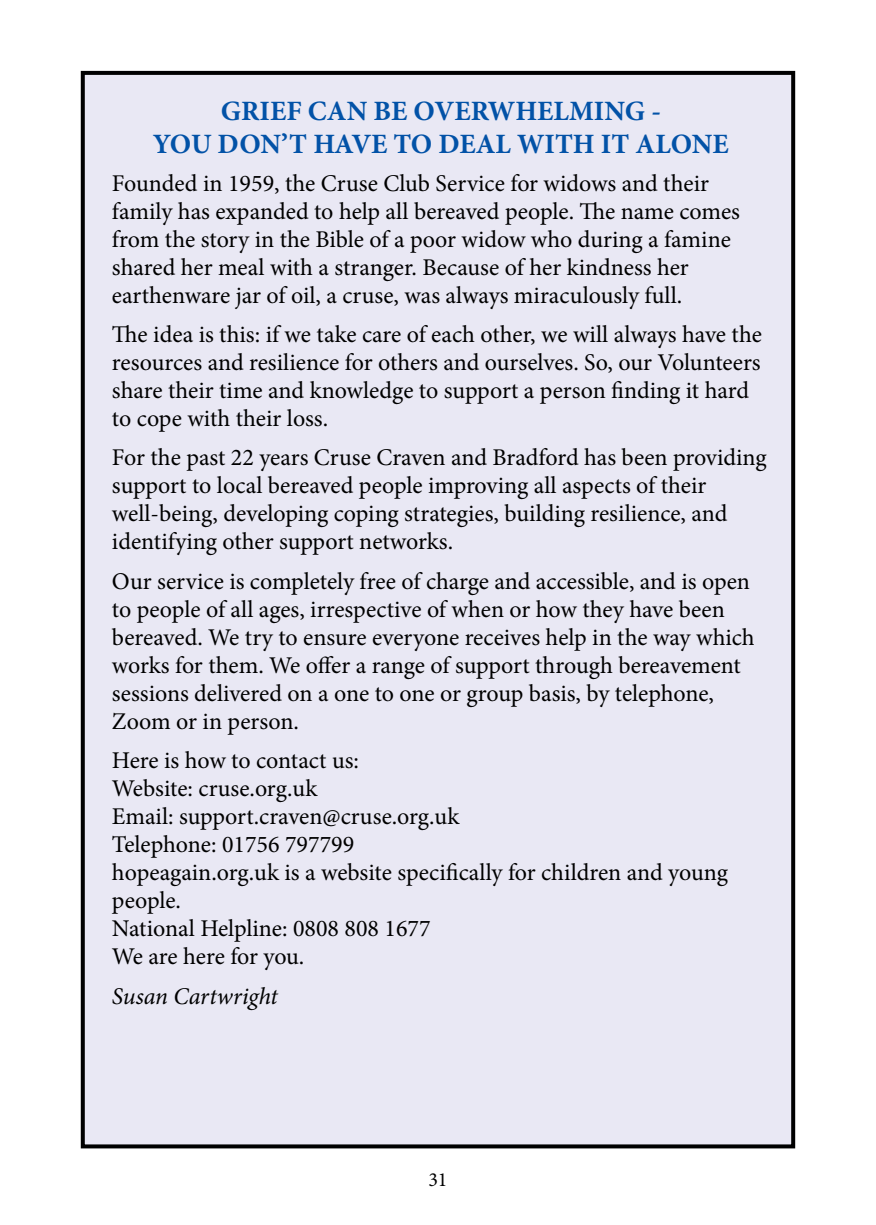
<style>
.page{position:relative;width:876px;height:1225px;background:#fff}
.page>*{position:absolute;margin:0;border:0;box-sizing:border-box;transform-origin:0 0}
.t1{font:700 28px/33.6px "Minion Pro";color:#0252a7;text-align:center}
.t2{font:24px/28px "Minion Pro";color:#000}
.t3{font:italic 24px "Minion Pro";color:#000}
.t4{font:20px "Minion Pro";color:#000}
</style>
<div class="page">
<div style="left:83px;top:73px;width:710px;height:1073px;background:#e9e8f4"></div>
<div style="left:81px;top:71px;width:714px;height:1077px;border:4px solid #000"></div>
<p class="t1" style="left:153px;top:93px;width:577px">GRIEF CAN BE OVERWHELMING -<br>YOU DON’T HAVE TO DEAL WITH IT ALONE</p>
<p class="t2" style="left:112px;top:169px;width:630px">Founded in 1959, the Cruse Club Service for widows and their family has expanded to help all bereaved people. The name comes from the story in the Bible of a poor widow who during a famine shared her meal with a stranger. Because of her kindness her earthenware jar of oil, a cruse, was always miraculously full.</p>
<p class="t2" style="left:112px;top:320px;width:651px">The idea is this: if we take care of each other, we will always have the resources and resilience for others and ourselves. So, our Volunteers share their time and knowledge to support a person finding it hard to cope with their loss.</p>
<p class="t2" style="left:112px;top:444px;width:656px">For the past 22 years Cruse Craven and Bradford has been providing support to local bereaved people improving all aspects of their well-being, developing coping strategies, building resilience, and identifying other support networks.</p>
<p class="t2" style="left:112px;top:567px;width:644px">Our service is completely free of charge and accessible, and is open to people of all ages, irrespective of when or how they have been bereaved. We try to ensure everyone receives help in the way which works for them. We offer a range of support through bereavement sessions delivered on a one to one or group basis, by telephone, Zoom or in person.</p>
<p class="t2" style="left:112px;top:746px;width:617px">Here is how to contact us:<br>Website: cruse.org.uk<br>Email: support.craven@cruse.org.uk<br>Telephone: 01756 797799<br>hopeagain.org.uk is a website specifically for children and young people.<br>National Helpline: 0808 808 1677<br>We are here for you.</p>
<p class="t3" style="left:112px;top:979px;width:167px">Susan Cartwright</p>
<p class="t4" style="left:428px;top:1165px;width:21px">31</p>
</div>
